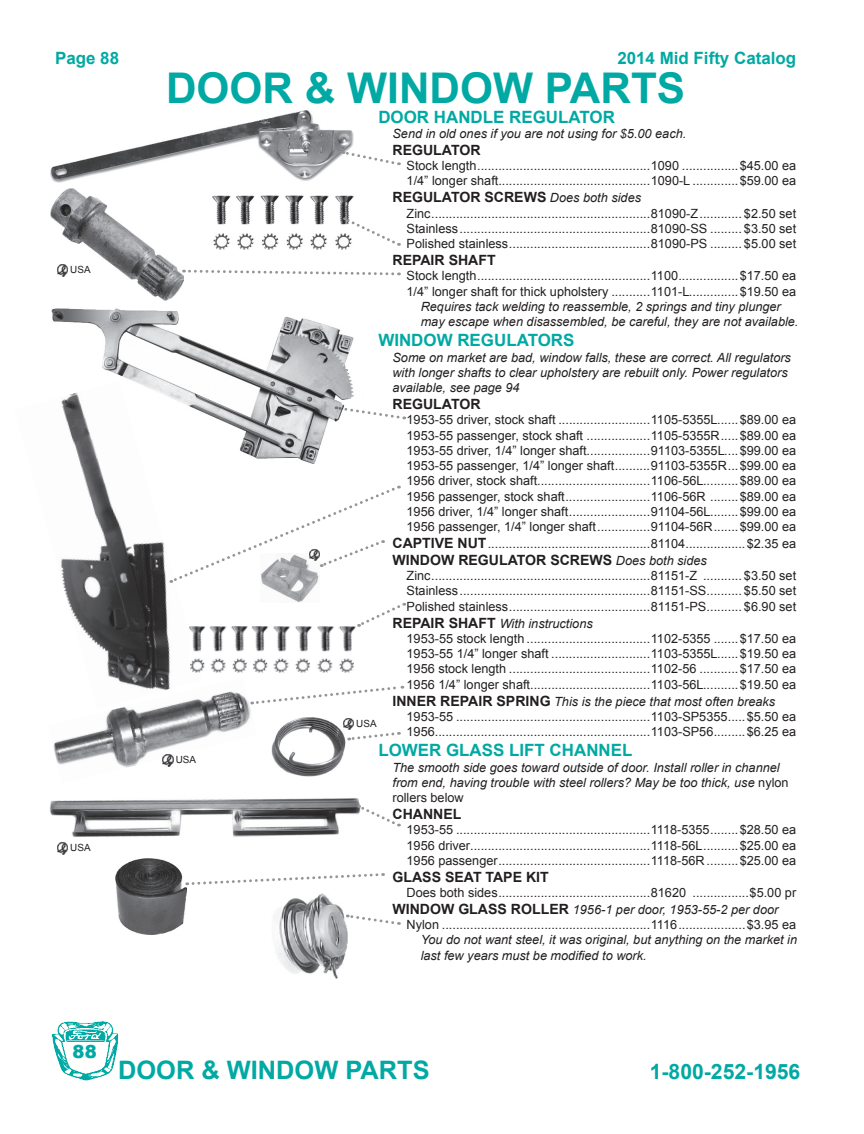
<style>
.page{position:relative;width:864px;height:1134px;background:#fff}
.page>*{position:absolute;margin:0;border:0;box-sizing:border-box;transform-origin:0 0}
.t1{font:700 42.3px "Arial";color:#00a9a3}
.t2{font:700 25.35px "Arial";color:#00a9a3}
.t3{font:700 21.15px "Arial";color:#00a9a3}
.t4{font:900 18px "Arial";color:#00a9a3}
.t5{font:700 16.95px "Arial";color:#00a9a3}
.t6{font:700 14.1px "Arial";color:#231f20}
.t7{font:12.75px/15.3px "Arial";color:#231f20}
.t8{font:italic 12.75px/15.3px "Arial";color:#231f20}
.t9{font:9.9px "Arial";color:#231f20}
.s1{font-weight:400;font-style:italic;font-size:12.75px}
.s2{font-weight:700;font-size:14.1px}
.s3{font-style:italic}
.s4{font-style:normal}
</style>
<div class="page">
<img style="left:51px;top:110px;width:302px;height:72px">
<img style="left:213px;top:196px;width:140px;height:54px">
<img style="left:51px;top:188px;width:133px;height:113px">
<img style="left:61px;top:463px;width:141px;height:214px">
<img style="left:263px;top:584px;width:53px;height:19px">
<img style="left:190px;top:627px;width:165px;height:45px">
<img style="left:53px;top:677px;width:199px;height:91px">
<svg style="left:252px;top:685px;width:151px;height:20px"></svg>
<svg style="left:357px;top:603px;width:48px;height:24px"></svg>
<svg style="left:364px;top:411px;width:41px;height:9px"></svg>
<svg style="left:183px;top:268px;width:216px;height:9px"></svg>
<svg style="left:343px;top:216px;width:56px;height:30px"></svg>
<svg style="left:342px;top:150px;width:57px;height:16px"></svg>
<img style="left:271px;top:718px;width:75px;height:59px">
<img style="left:115px;top:859px;width:72px;height:75px">
<img style="left:273px;top:893px;width:74px;height:85px">
<img style="left:50px;top:798px;width:310px;height:39px">
<svg style="left:357px;top:804px;width:42px;height:22px"></svg>
<svg style="left:187px;top:873px;width:197px;height:13px"></svg>
<svg style="left:347px;top:914px;width:52px;height:11px"></svg>
<img style="left:52px;top:308px;width:312px;height:155px">
<svg style="left:58px;top:265px;width:10px;height:11px"></svg>
<svg style="left:163px;top:755px;width:10px;height:11px"></svg>
<svg style="left:58px;top:843px;width:10px;height:11px"></svg>
<svg style="left:344px;top:718px;width:55px;height:24px"></svg>
<svg style="left:170px;top:486px;width:229px;height:98px"></svg>
<img style="left:51px;top:1021px;width:67px;height:60px">
<h3 class="t5" style="left:55px;top:47px;width:66px">Page 88</h3>
<p class="t9" style="left:70px;top:263px;width:22px">USA</p>
<p class="t9" style="left:70px;top:841px;width:22px">USA</p>
<h3 class="t4" style="left:73px;top:1039px;width:26px">88</h3>
<h3 class="t5" style="left:617px;top:47px;width:180px">2014 Mid Fifty Catalog</h3>
<h1 class="t1" style="left:166px;top:60px;width:521px">DOOR &amp; WINDOW PARTS</h1>
<p class="t9" style="left:176px;top:753px;width:22px">USA</p>
<h3 class="t5" style="left:378px;top:106px;width:238px">DOOR HANDLE REGULATOR</h3>
<p class="t8" style="left:392px;top:126px;width:295px">Send in old ones if you are not using for $5.00 each.</p>
<p class="t6" style="left:392px;top:141px;width:90px">REGULATOR</p>
<p class="t7" style="left:407px;top:158px;width:391px">Stock length.................................................1090 ................$45.00 ea<br>1/4” longer shaft...........................................1090-L .............$59.00 ea</p>
<p class="t6" style="left:392px;top:188px;width:250px">REGULATOR SCREWS <span class="s1">Does both sides</span></p>
<p class="t7" style="left:407px;top:206px;width:391px;text-align:justify">Zinc..............................................................81090-Z............ $2.50 set Stainless......................................................81090-SS ......... $3.50 set Polished stainless........................................81090-PS ......... $5.00 set</p>
<p class="t6" style="left:392px;top:251px;width:105px">REPAIR SHAFT</p>
<p class="t7" style="left:407px;top:268px;width:391px">Stock length.................................................1100.................$17.50 ea<br>1/4” longer shaft for thick upholstery ...........1101-L..............$19.50 ea</p>
<p class="t8" style="left:421px;top:299px;width:379px">Requires tack welding to reassemble, 2 springs and tiny plunger may escape when disassembled, be careful, they are not available.</p>
<h3 class="t5" style="left:378px;top:329px;width:198px">WINDOW REGULATORS</h3>
<p class="t8" style="left:392px;top:350px;width:400px">Some on market are bad, window falls, these are correct. All regulators with longer shafts to clear upholstery are rebuilt only. Power regulators available, see page 94</p>
<p class="t6" style="left:392px;top:395px;width:90px">REGULATOR</p>
<p class="t7" style="left:407px;top:412px;width:391px;text-align:justify">1953-55 driver, stock shaft ..........................1105-5355L......$89.00 ea 1953-55 passenger, stock shaft ..................1105-5355R.....$89.00 ea 1953-55 driver, 1/4” longer shaft..................91103-5355L....$99.00 ea 1953-55 passenger, 1/4” longer shaft..........91103-5355R...$99.00 ea 1956 driver, stock shaft................................1106-56L..........$89.00 ea 1956 passenger, stock shaft........................1106-56R ........$89.00 ea 1956 driver, 1/4” longer shaft.......................91104-56L........$99.00 ea 1956 passenger, 1/4” longer shaft...............91104-56R.......$99.00 ea</p>
<p class="t7" style="left:392px;top:536px;width:405px"><span class="s2">CAPTIVE NUT</span>..............................................81104.................$2.35 ea</p>
<p class="t6" style="left:392px;top:551px;width:316px">WINDOW REGULATOR SCREWS <span class="s1">Does both sides</span></p>
<p class="t7" style="left:407px;top:568px;width:391px;text-align:justify">Zinc..............................................................81151-Z ........... $3.50 set Stainless......................................................81151-SS.......... $5.50 set Polished stainless........................................81151-PS.......... $6.90 set</p>
<p class="t7" style="left:407px;top:616px;width:391px;text-indent:-14px"><span class="s2">REPAIR SHAFT</span> <span class="s3">With instructions<br></span>1953-55 stock length ...................................1102-5355 .......$17.50 ea 1953-55 1/4” longer shaft ............................1103-5355L......$19.50 ea 1956 stock length ........................................1102-56 ...........$17.50 ea 1956 1/4” longer shaft..................................1103-56L..........$19.50 ea</p>
<p class="t7" style="left:407px;top:694px;width:391px;text-indent:-14px"><span class="s2">INNER REPAIR SPRING</span> <span class="s3">This is the piece that most often breaks<br></span>1953-55 .......................................................1103-SP5355.....$5.50 ea<br>1956.............................................................1103-SP56.........$6.25 ea</p>
<h3 class="t5" style="left:378px;top:739px;width:256px">LOWER GLASS LIFT CHANNEL</h3>
<p class="t8" style="left:392px;top:760px;width:398px">The smooth side goes toward outside of door. Install roller in channel from end, having trouble with steel rollers? May be too thick, use <span class="s4">nylon rollers below</span></p>
<p class="t6" style="left:392px;top:805px;width:71px">CHANNEL</p>
<p class="t7" style="left:407px;top:822px;width:391px;text-align:justify">1953-55 .......................................................1118-5355........$28.50 ea 1956 driver...................................................1118-56L..........$25.00 ea 1956 passenger...........................................1118-56R .........$25.00 ea</p>
<p class="t6" style="left:392px;top:867px;width:158px">GLASS SEAT TAPE KIT</p>
<p class="t7" style="left:392px;top:884px;width:405px;line-height:17px;text-indent:14px">Does both sides...........................................81620 ................$5.00 pr<br><span class="s2">WINDOW GLASS ROLLER</span> <span class="s3">1956-1 per door, 1953-55-2 per door</span></p>
<p class="t7" style="left:407px;top:917px;width:391px">Nylon ...........................................................1116...................$3.95 ea</p>
<p class="t8" style="left:421px;top:932px;width:378px">You do not want steel, it was original, but anything on the market in last few years must be modified to work.</p>
<p class="t9" style="left:356px;top:717px;width:22px">USA</p>
<h2 class="t2" style="left:118px;top:1053px;width:313px">DOOR &amp; WINDOW PARTS</h2>
<h3 class="t3" style="left:650px;top:1058px;width:152px">1-800-252-1956</h3>
</div>
